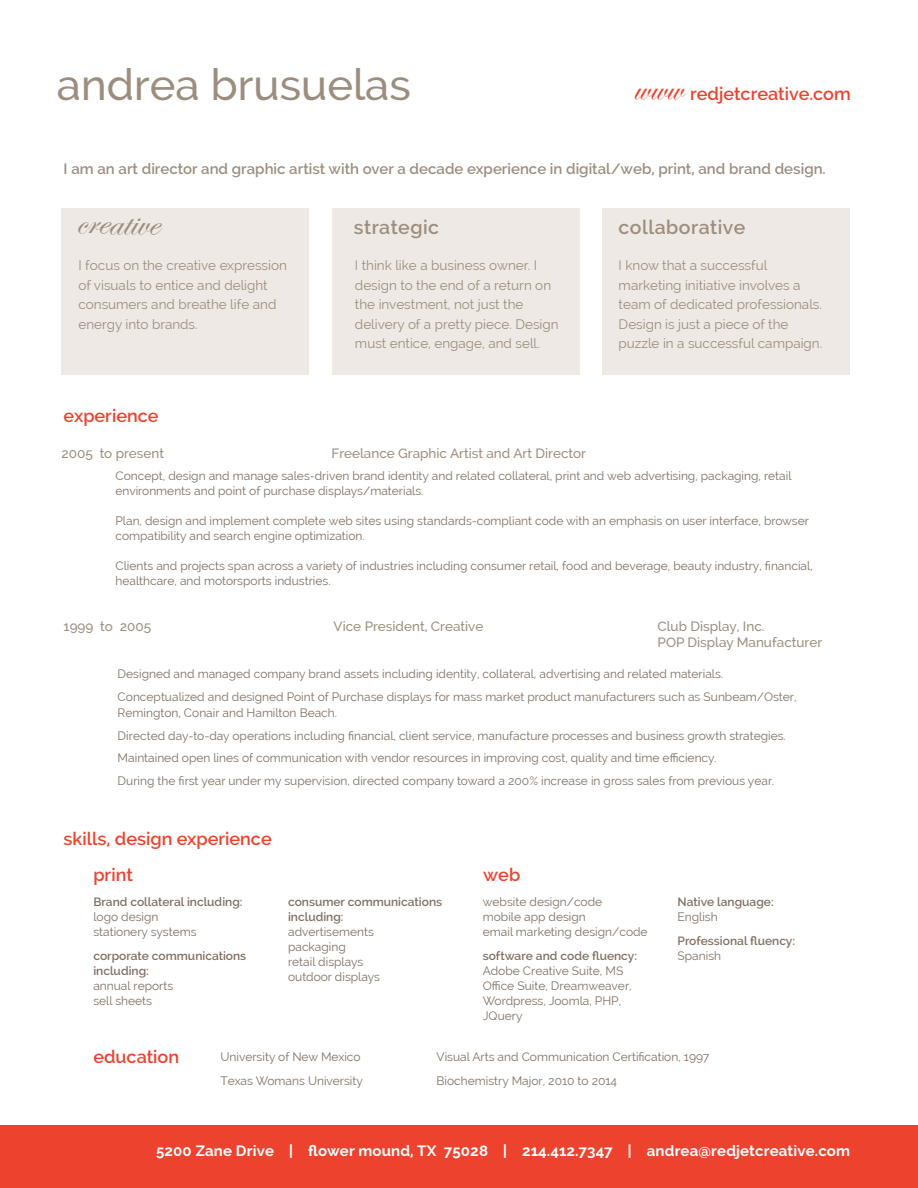
<style>
.page{position:relative;width:918px;height:1188px;background:#fff}
.page>*{position:absolute;margin:0;border:0;box-sizing:border-box;transform-origin:0 0}
.t1{font:500 43.5px "Raleway";color:#9c8e7f}
.t2{font:42px "Edwardian Script ITC";color:#9c8e7f}
.t3{font:600 19.5px "Raleway";letter-spacing:.025em;color:#9c8e7f}
.t4{font:600 18px/36.6px "Raleway";color:#ed422e}
.t5{font:600 15px "Raleway";color:#9c8e7f}
.t6{font:700 15px "Raleway";letter-spacing:.01em;color:#fff}
.t7{font:13.5px/19.5px "Raleway";color:#9c8e7f}
.t8{font:500 13.5px/16.2px "Raleway";color:#9c8e7f}
.t9{font:12px/15px "Raleway";color:#7f7064}
.t10{font:600 12px/15px "Raleway";color:#7f7064}
.s1{font-family:"Edwardian Script ITC";font-weight:400;font-size:39px}
</style>
<div class="page">
<div style="left:62px;top:208px;width:247px;height:167px;background:#eee9e4"></div>
<div style="left:332px;top:208px;width:247px;height:167px;background:#eee9e4"></div>
<div style="left:603px;top:208px;width:247px;height:167px;background:#eee9e4"></div>
<div style="left:0;top:1125px;width:918px;height:63px;background:#ed422e"></div>
<h1 class="t1" style="left:57px;top:60px;width:356px">andrea brusuelas</h1>
<h3 class="t4" style="left:633px;top:75px;width:219px"><span class="s1">www</span> redjetcreative.com</h3>
<p class="t5" style="left:64px;top:160px;width:764px">I am an art director and graphic artist with over a decade experience in digital/web, print, and brand design.</p>
<h2 class="t2" style="left:77px;top:197px;width:84px;rotate:1deg">creative</h2>
<h3 class="t3" style="left:354px;top:216px;width:87px">strategic</h3>
<h3 class="t3" style="left:619px;top:216px;width:128px">collaborative</h3>
<p class="t7" style="left:79px;top:256px;width:210px">I focus on the creative expression of visuals to entice and delight consumers and breathe life and energy into brands.</p>
<p class="t7" style="left:355px;top:256px;width:205px">I think like a business owner. I design to the end of a return on the investment, not just the delivery of a pretty piece. Design must entice, engage, and sell.</p>
<p class="t7" style="left:619px;top:256px;width:205px">I know that a successful marketing initiative involves a team of dedicated professionals.<br>Design is just a piece of the puzzle in a successful campaign.</p>
<h3 class="t4" style="left:64px;top:397px;width:96px">experience</h3>
<p class="t8" style="left:62px;top:445px;width:104px">2005 to present</p>
<p class="t8" style="left:332px;top:445px;width:256px">Freelance Graphic Artist and Art Director</p>
<p class="t9" style="left:116px;top:468px;width:678px">Concept, design and manage sales-driven brand identity and related collateral, print and web advertising, packaging, retail environments and point of purchase displays/materials.</p>
<p class="t9" style="left:116px;top:513px;width:695px">Plan, design and implement complete web sites using standards-compliant code with an emphasis on user interface, browser compatibility and search engine optimization.</p>
<p class="t9" style="left:116px;top:558px;width:699px">Clients and projects span across a variety of industries including consumer retail, food and beverage, beauty industry, financial, healthcare, and motorsports industries.</p>
<p class="t8" style="left:64px;top:618px;width:89px">1999 to 2005</p>
<p class="t8" style="left:334px;top:618px;width:151px">Vice President, Creative</p>
<p class="t8" style="left:658px;top:618px;width:166px">Club Display, Inc.<br>POP Display Manufacturer</p>
<p class="t9" style="left:118px;top:663px;width:680px;line-height:22.5px">Designed and managed company brand assets including identity, collateral, advertising and related materials.<br>Conceptualized and designed Point of Purchase displays for mass market product manufacturers such as Sunbeam/Oster,</p>
<p class="t9" style="left:118px;top:702px;width:670px;line-height:22.5px">Remington, Conair and Hamilton Beach.<br>Directed day-to-day operations including financial, client service, manufacture processes and business growth strategies.<br>Maintained open lines of communication with vendor resources in improving cost, quality and time efficiency.<br>During the first year under my supervision, directed company toward a 200% increase in gross sales from previous year.</p>
<h3 class="t4" style="left:93px;top:820px;width:180px;text-indent:-30px">skills, design experience print</h3>
<p class="t10" style="left:93px;top:894px;width:151px">Brand collateral including:</p>
<p class="t9" style="left:93px;top:909px;width:105px">logo design stationery systems</p>
<p class="t10" style="left:93px;top:948px;width:154px">corporate communications including:</p>
<p class="t9" style="left:93px;top:978px;width:81px">annual reports sell sheets</p>
<p class="t10" style="left:288px;top:894px;width:156px">consumer communications including:</p>
<p class="t9" style="left:288px;top:924px;width:93px">advertisements packaging<br>retail displays outdoor displays</p>
<h3 class="t4" style="left:483px;top:857px;width:39px">web</h3>
<p class="t9" style="left:483px;top:894px;width:166px">website design/code<br>mobile app design<br>email marketing design/code</p>
<p class="t10" style="left:483px;top:948px;width:156px">software and code fluency:</p>
<p class="t9" style="left:483px;top:963px;width:150px">Adobe Creative Suite, MS<br>Office Suite, Dreamweaver,<br>Wordpress, Joomla, PHP,<br>JQuery</p>
<p class="t10" style="left:678px;top:894px;width:98px">Native language:</p>
<p class="t9" style="left:678px;top:909px;width:42px">English</p>
<p class="t10" style="left:678px;top:933px;width:119px">Professional fluency:</p>
<p class="t9" style="left:678px;top:948px;width:45px">Spanish</p>
<h3 class="t4" style="left:93px;top:1038px;width:87px">education</h3>
<p class="t9" style="left:221px;top:1049px;width:142px">University of New Mexico</p>
<p class="t9" style="left:437px;top:1049px;width:275px">Visual Arts and Communication Certification, 1997</p>
<p class="t9" style="left:221px;top:1073px;width:144px">Texas Womans University</p>
<p class="t9" style="left:437px;top:1073px;width:182px">Biochemistry Major, 2010 to 2014</p>
<p class="t6" style="left:156px;top:1142px;width:696px">5200 Zane Drive | flower mound, TX 75028 | 214.412.7347 | andrea@redjetcreative.com</p>
</div>
